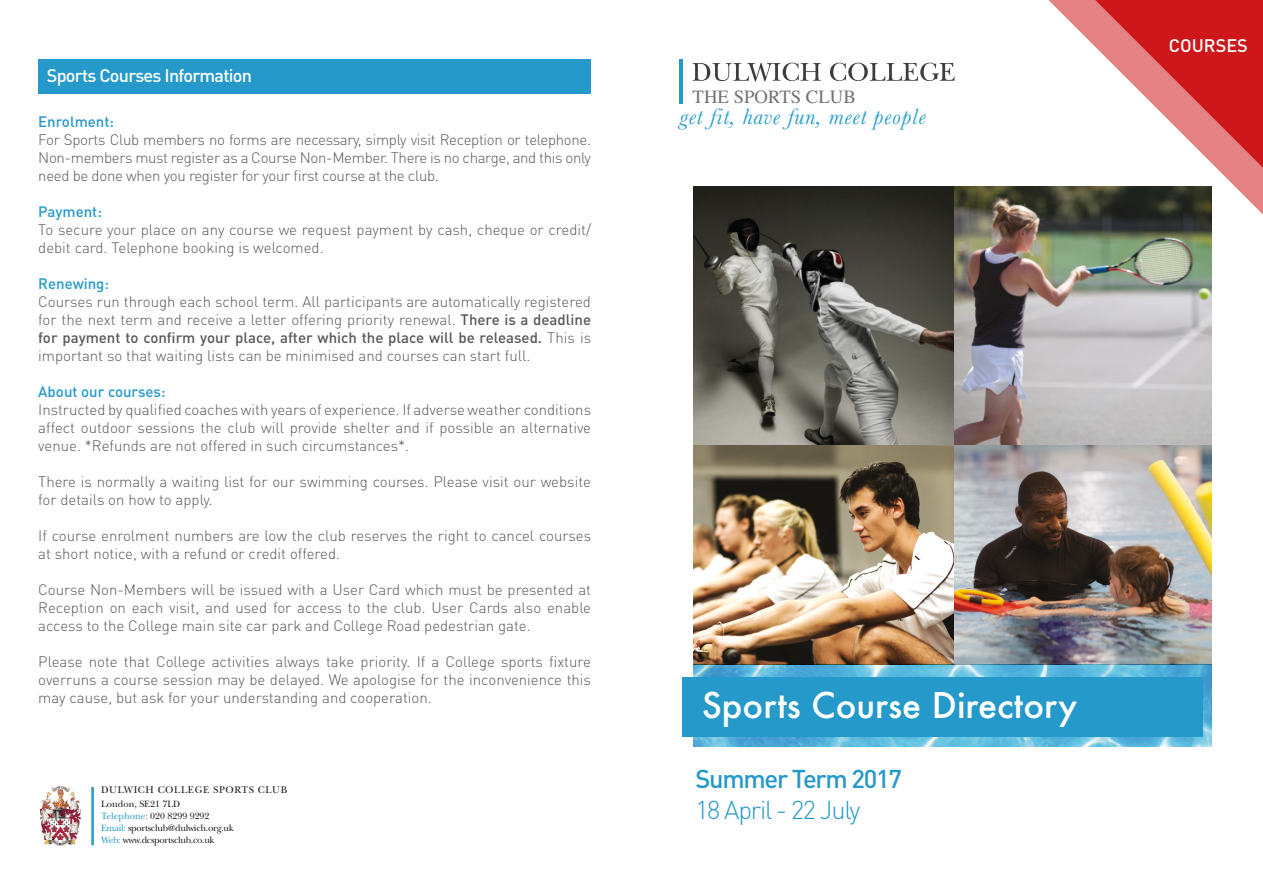
<style>
.page{position:relative;width:1263px;height:893px;background:#fff}
.page>*{position:absolute;margin:0;border:0;box-sizing:border-box;transform-origin:0 0}
.t1{font:500 34.5px "Futura";color:#fff}
.t2{font:500 25.5px "DIN Pro";letter-spacing:-.05em;color:#2599c9}
.t3{font:300 25.5px "DIN Pro";letter-spacing:-.05em;color:#2599c9}
.t4{font:italic 23.1px "Baskerville";letter-spacing:.04em;color:#219ac7}
.t5{font:18.75px "Times";color:#747174}
.t6{font:500 18px "DIN Pro";letter-spacing:-.04em;color:#fff}
.t7{font:500 18px "DIN Pro";color:#fff}
.t8{font:300 15px/18px "DIN Pro";color:#575756;text-align:justify}
.t9{font:500 15px "DIN Pro";color:#2599c9}
.t10{font:10.2px "New Baskerville";letter-spacing:.06em;color:#1d1d1b}
.t11{font:9.6px/12px "New Baskerville";letter-spacing:-.03em;color:#1d1d1b}
.s1{font-weight:500}
.s2{color:#2b99c9}
</style>
<div class="page">
<svg style="left:693px;top:63px;width:128px;height:18px"></svg>
<svg style="left:830px;top:63px;width:125px;height:18px"></svg>
<hr style="left:679px;top:60px;width:3px;height:44px;background:#219ac7">
<div style="left:38px;top:60px;width:553px;height:34px;background:#2599c9"></div>
<img style="left:693px;top:186px;width:519px;height:259px">
<img style="left:693px;top:445px;width:519px;height:219px">
<img style="left:955px;top:446px;width:257px;height:218px">
<hr style="left:91px;top:787px;width:3px;height:58px;background:#2b99c9">
<img style="left:40px;top:786px;width:40px;height:59px">
<svg style="left:693px;top:664px;width:519px;height:82px;background:#5fb5d8"></svg>
<div style="left:682px;top:677px;width:521px;height:59px;background:#2599c9"></div>
<svg style="left:1012px;top:0;width:251px;height:223px"></svg>
<p class="t6" style="left:47px;top:63px;width:207px">Sports Courses Information</p>
<p class="t9" style="left:38px;top:112px;width:77px">Enrolment:</p>
<p class="t8" style="left:38px;top:130px;width:554px">For Sports Club members no forms are necessary, simply visit Reception or telephone.<br>Non-members must register as a Course Non-Member. There is no charge, and this only need be done when you register for your first course at the club.</p>
<p class="t9" style="left:38px;top:202px;width:65px">Payment:</p>
<p class="t8" style="left:38px;top:220px;width:554px">To secure your place on any course we request payment by cash, cheque or credit/ debit card. Telephone booking is welcomed.</p>
<p class="t9" style="left:38px;top:274px;width:72px">Renewing:</p>
<p class="t8" style="left:38px;top:292px;width:554px">Courses run through each school term. All participants are automatically registered for the next term and receive a letter offering priority renewal. <span class="s1">There is a deadline for payment to confirm your place, after which the place will be released.</span> This is important so that waiting lists can be minimised and courses can start full.</p>
<p class="t9" style="left:38px;top:382px;width:129px">About our courses:</p>
<p class="t8" style="left:38px;top:400px;width:554px">Instructed by qualified coaches with years of experience. If adverse weather conditions affect outdoor sessions the club will provide shelter and if possible an alternative venue. *Refunds are not offered in such circumstances*.</p>
<p class="t8" style="left:38px;top:472px;width:554px">There is normally a waiting list for our swimming courses. Please visit our website for details on how to apply.</p>
<p class="t8" style="left:38px;top:526px;width:554px">If course enrolment numbers are low the club reserves the right to cancel courses at short notice, with a refund or credit offered.</p>
<p class="t8" style="left:38px;top:580px;width:554px">Course Non-Members will be issued with a User Card which must be presented at Reception on each visit, and used for access to the club. User Cards also enable access to the College main site car park and College Road pedestrian gate.</p>
<p class="t8" style="left:38px;top:652px;width:554px">Please note that College activities always take priority. If a College sports fixture overruns a course session may be delayed. We apologise for the inconvenience this may cause, but ask for your understanding and cooperation.</p>
<p class="t10" style="left:101px;top:784px;width:188px">DULWICH COLLEGE SPORTS CLUB</p>
<p class="t11" style="left:101px;top:798px;width:134px">London, SE21 7LD<br><span class="s2">Telephone:</span> 020 8299 9292<br><span class="s2">Email:</span> sportsclub@dulwich.org.uk<br><span class="s2">Web:</span> www.dcsportsclub.co.uk</p>
<p class="t5" style="left:693px;top:79px;width:165px">THE SPORTS CLUB</p>
<p class="t4" style="left:680px;top:101px;width:247px">get fit, have fun, meet people</p>
<p class="t1" style="left:702px;top:682px;width:377px">Sports Course Directory</p>
<p class="t2" style="left:695px;top:762px;width:208px">Summer Term 2017</p>
<p class="t3" style="left:695px;top:792px;width:167px">18 April - 22 July</p>
<p class="t7" style="left:1169px;top:33px;width:80px">COURSES</p>
</div>
